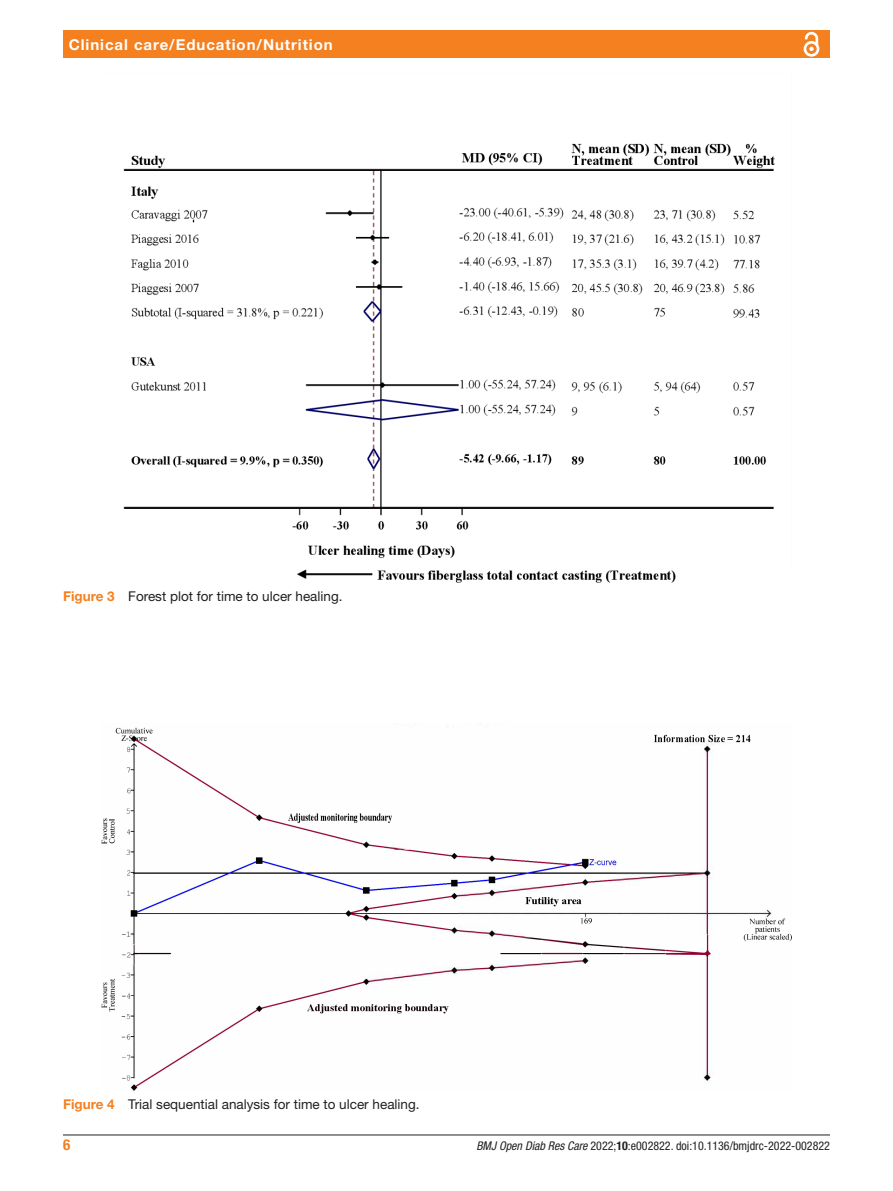
<style>
.page{position:relative;width:893px;height:1191px;background:#fff}
.page>*{position:absolute;margin:0;border:0;box-sizing:border-box;transform-origin:0 0}
.t1{font:700 15px "Helvetica Neue LT Std";letter-spacing:.065em;color:#fff}
.t2{font:700 condensed 15px "Helvetica Neue LT Std";color:#f58020}
.t3{font:13.5px "Helvetica Neue LT Std";color:#231f20}
.t4{font:condensed 12px "Helvetica Neue LT Std";color:#231f20}
.s1{font-weight:700;color:#f58020}
.s2{font-style:italic}
.s3{font-weight:700}
</style>
<div class="page">
<hr style="left:63px;top:1134px;width:767px;height:1px;background:#231f20">
<div style="left:63px;top:31px;width:767px;height:27px;background:#f58020"></div>
<svg style="left:803px;top:31px;width:17px;height:26px"></svg>
<img style="left:123px;top:143px;width:652px;height:440px">
<img style="left:101px;top:727px;width:691px;height:364px">
<p class="t1" style="left:69px;top:35px;width:266px">Clinical care/Education/Nutrition</p>
<p class="t3" style="left:63px;top:588px;width:281px"><span class="s1">Figure 3</span> Forest plot for time to ulcer healing.</p>
<p class="t3" style="left:63px;top:1096px;width:358px"><span class="s1">Figure 4</span> Trial sequential analysis for time to ulcer healing.</p>
<p class="t2" style="left:63px;top:1135px;width:9px">6</p>
<p class="t4" style="left:476px;top:1138px;width:355px"><span class="s2">BMJ Open Diab Res Care</span> 2022;<span class="s3">10</span>:e002822. doi:10.1136/bmjdrc-2022-002822</p>
</div>
